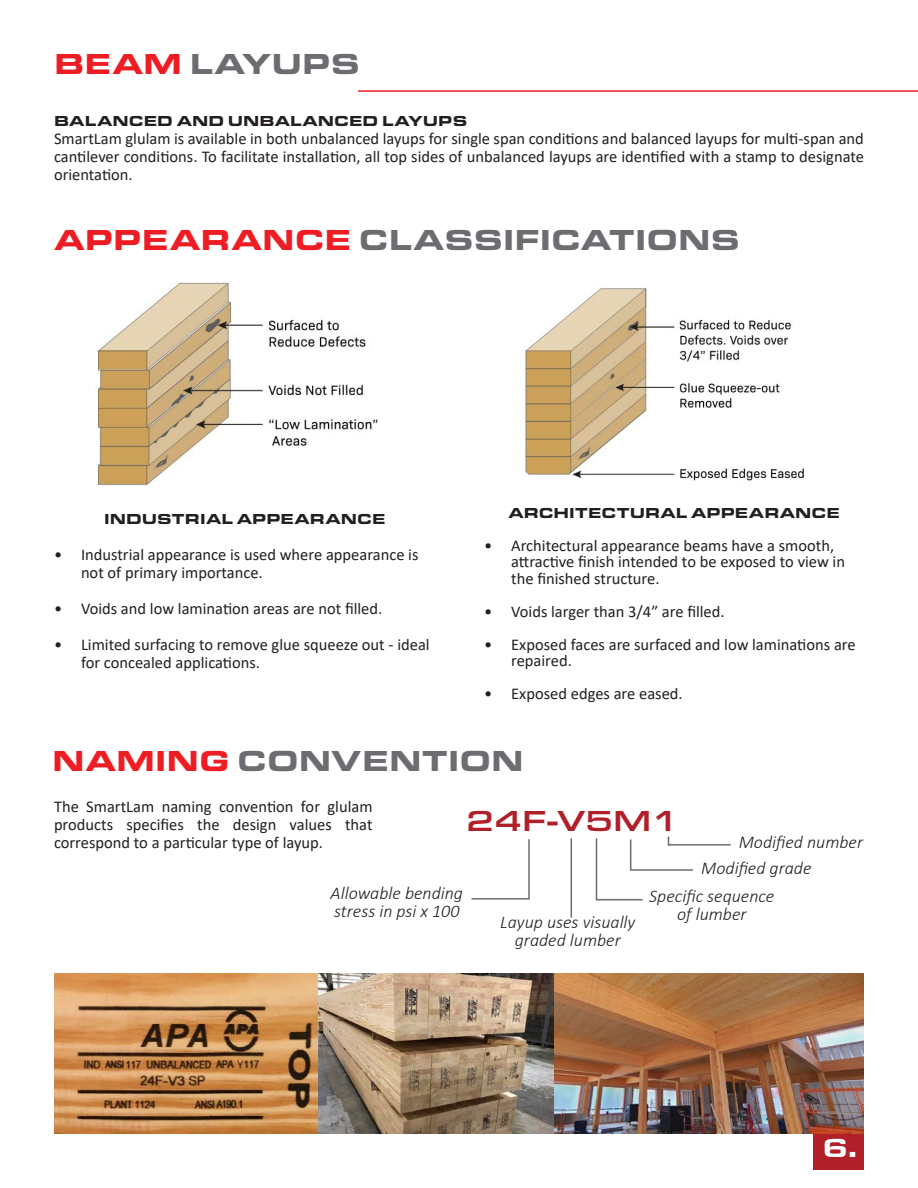
<style>
.page{position:relative;width:918px;height:1188px;background:#fff}
.page>*{position:absolute;margin:0;border:0;box-sizing:border-box;transform-origin:0 0}
.t1{font:900 30px "Eurostile Ext";color:#6c6d70}
.t2{font:500 30px "Eurostile Ext";color:#b11f29}
.t3{font:900 27px "Eurostile Extended";color:#fff}
.t4{font:italic 300 18px/18px "Calibri";color:#231f20;text-align:center}
.t5{font:16.5px/18px "Calibri";color:#231f20}
.t6{font:900 15px "Eurostile Ext";color:#231f20}
.s1{color:#ee1d23}
</style>
<div class="page">
<img style="left:522px;top:288px;width:282px;height:193px">
<img style="left:95px;top:282px;width:283px;height:204px">
<hr style="left:358px;top:90px;width:560px;height:2px;background:#ee1d23">
<hr style="left:528px;top:839px;width:2px;height:60px;background:#6c6d70">
<hr style="left:472px;top:898px;width:57px;height:2px;background:#6c6d70">
<hr style="left:571px;top:838px;width:1px;height:80px;background:#6c6d70">
<hr style="left:596px;top:838px;width:1px;height:62px;background:#6c6d70">
<hr style="left:596px;top:899px;width:47px;height:1px;background:#6c6d70">
<hr style="left:630px;top:840px;width:1px;height:31px;background:#6c6d70">
<hr style="left:631px;top:869px;width:62px;height:2px;background:#6c6d70">
<hr style="left:668px;top:844px;width:63px;height:2px;background:#6c6d70">
<div style="left:813px;top:1127px;width:51px;height:43px;background:#b11f29"></div>
<img style="left:54px;top:973px;width:275px;height:161px">
<img style="left:319px;top:974px;width:545px;height:160px">
<p class="t1" style="left:54px;top:41px;width:308px"><span class="s1">BEAM</span> LAYUPS</p>
<p class="t6" style="left:54px;top:109px;width:415px">BALANCED AND UNBALANCED LAYUPS</p>
<p class="t5" style="left:54px;top:129px;width:811px;text-align:justify">SmartLam glulam is available in both unbalanced layups for single span conditions and balanced layups for multi-span and cantilever conditions. To facilitate installation, all top sides of unbalanced layups are identified with a stamp to designate orientation.</p>
<p class="t1" style="left:54px;top:218px;width:688px"><span class="s1">APPEARANCE</span> CLASSIFICATIONS</p>
<p class="t6" style="left:104px;top:508px;width:283px">INDUSTRIAL APPEARANCE</p>
<p class="t5" style="left:81px;top:545px;width:339px;text-indent:-27px">• Industrial appearance is used where appearance is not of primary importance.</p>
<p class="t5" style="left:54px;top:599px;width:330px">• Voids and low lamination areas are not filled.</p>
<p class="t5" style="left:81px;top:635px;width:350px;text-indent:-27px">• Limited surfacing to remove glue squeeze out - ideal for concealed applications.</p>
<p class="t6" style="left:508px;top:501px;width:333px">ARCHITECTURAL APPEARANCE</p>
<p class="t5" style="left:511px;top:536px;width:335px;line-height:16.5px;text-indent:-27px">• Architectural appearance beams have a smooth, attractive finish intended to be exposed to view in the finished structure.</p>
<p class="t5" style="left:484px;top:602px;width:242px">• Voids larger than 3/4” are filled.</p>
<p class="t5" style="left:511px;top:635px;width:346px;line-height:16.5px;text-indent:-27px">• Exposed faces are surfaced and low laminations are repaired.</p>
<p class="t5" style="left:484px;top:684px;width:200px">• Exposed edges are eased.</p>
<p class="t1" style="left:52px;top:738px;width:473px"><span class="s1">NAMING</span> CONVENTION</p>
<p class="t5" style="left:54px;top:798px;width:320px;text-align:justify">The SmartLam naming convention for glulam products specifies the design values that correspond to a particular type of layup.</p>
<p class="t2" style="left:466px;top:800px;width:215px">24F-V5M1</p>
<p class="t4" style="left:331px;top:884px;width:134px;text-align:left">Allowable bending stress in psi x 100</p>
<p class="t4" style="left:500px;top:913px;width:137px">Layup uses visually graded lumber</p>
<p class="t4" style="left:739px;top:833px;width:126px">Modified number</p>
<p class="t4" style="left:701px;top:859px;width:112px">Modified grade</p>
<p class="t4" style="left:649px;top:887px;width:127px">Specific sequence of lumber</p>
<p class="t3" style="left:823px;top:1132px;width:36px">6.</p>
</div>
